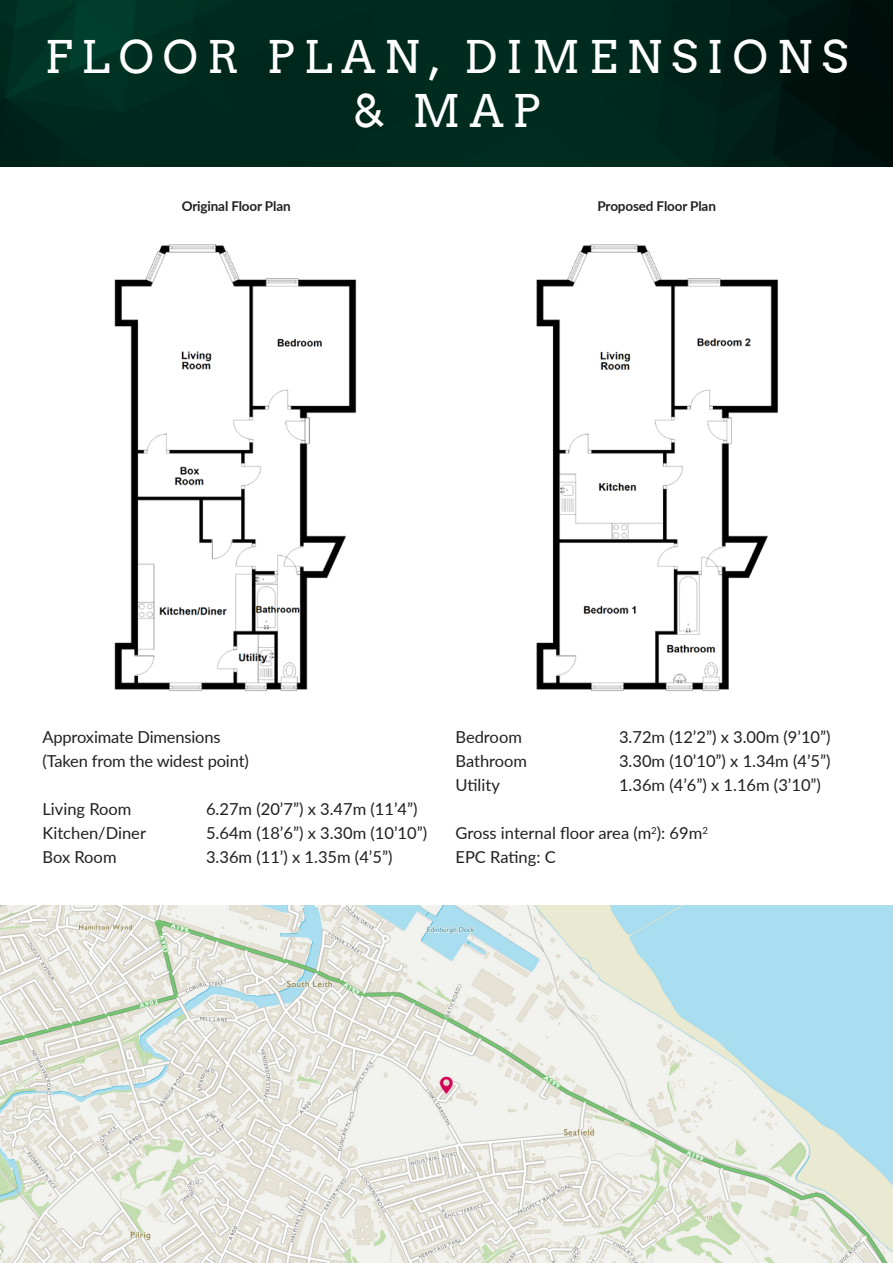
<style>
.page{position:relative;width:893px;height:1263px;background:#fff}
.page>*{position:absolute;margin:0;border:0;box-sizing:border-box;transform-origin:0 0}
.t1{font:45px/54px "Arvo";letter-spacing:.2em;color:#fff;text-align:center}
.t2{font:16.5px/24px "Lato";color:#231f20}
.t3{font:700 13.5px "Lato";letter-spacing:-.01em;color:#231f20}
</style>
<div class="page">
<img style="left:0;top:0;width:893px;height:166px">
<img style="left:0;top:906px;width:893px;height:357px">
<img style="left:114px;top:244px;width:243px;height:447px">
<img style="left:536px;top:244px;width:242px;height:447px">
<h1 class="t1" style="left:45px;top:30px;width:805px">FLOOR PLAN, DIMENSIONS &amp; MAP</h1>
<p class="t3" style="left:182px;top:196px;width:111px">Original Floor Plan</p>
<p class="t3" style="left:597px;top:196px;width:120px">Proposed Floor Plan</p>
<p class="t2" style="left:43px;top:724px;width:208px">Approximate Dimensions (Taken from the widest point)</p>
<p class="t2" style="left:43px;top:796px;width:90px">Living Room</p>
<p class="t2" style="left:206px;top:796px;width:213px">6.27m (20’7”) x 3.47m (11’4”)</p>
<p class="t2" style="left:43px;top:820px;width:105px">Kitchen/Diner</p>
<p class="t2" style="left:206px;top:820px;width:223px">5.64m (18’6”) x 3.30m (10’10”)</p>
<p class="t2" style="left:43px;top:844px;width:76px">Box Room</p>
<p class="t2" style="left:206px;top:844px;width:188px">3.36m (11’) x 1.35m (4’5”)</p>
<p class="t2" style="left:455px;top:724px;width:68px">Bedroom</p>
<p class="t2" style="left:619px;top:724px;width:213px">3.72m (12’2”) x 3.00m (9’10”)</p>
<p class="t2" style="left:455px;top:748px;width:73px">Bathroom</p>
<p class="t2" style="left:619px;top:748px;width:213px">3.30m (10’10”) x 1.34m (4’5”)</p>
<p class="t2" style="left:455px;top:772px;width:46px">Utility</p>
<p class="t2" style="left:619px;top:772px;width:203px">1.36m (4’6”) x 1.16m (3’10”)</p>
<p class="t2" style="left:455px;top:820px;width:254px">Gross internal floor area (m<sup>2</sup>): 69m<sup>2<br></sup>EPC Rating: C</p>
</div>
